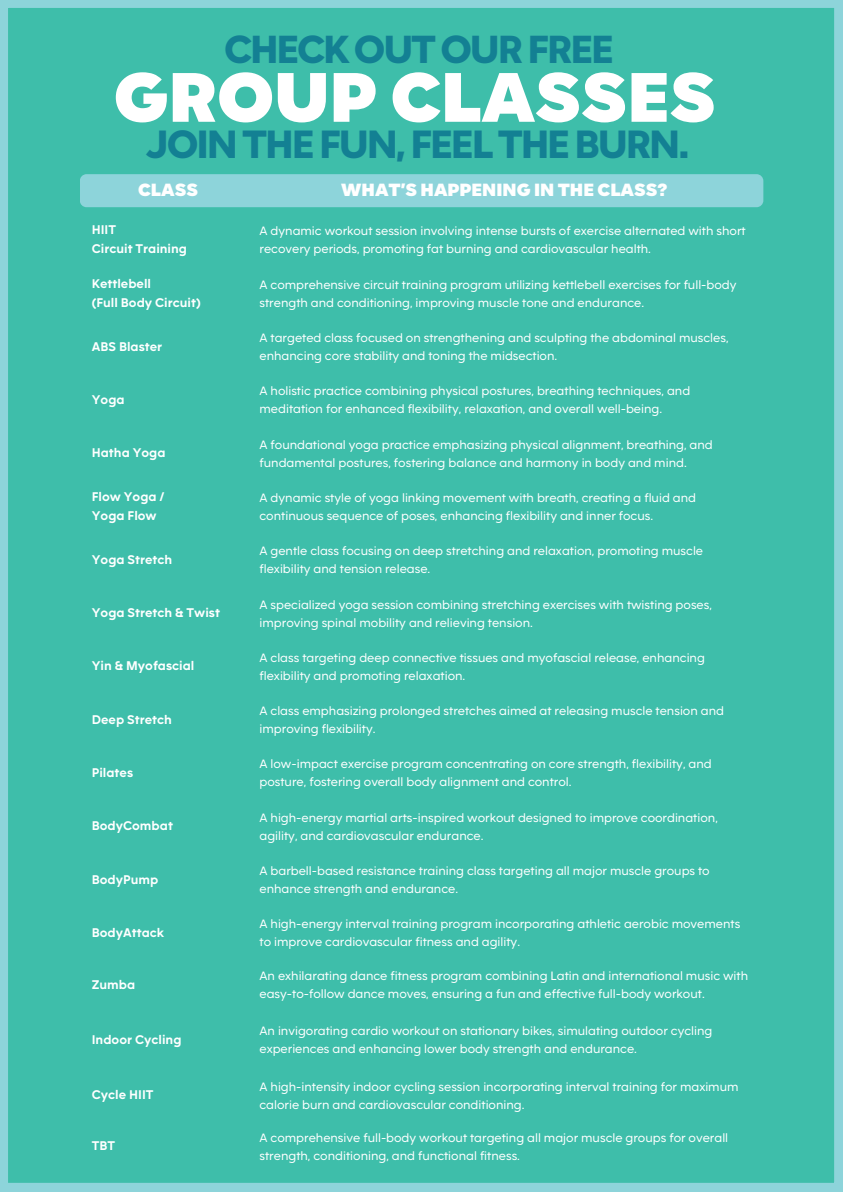
<style>
.page{position:relative;width:843px;height:1192px;background:#fff}
.page>*{position:absolute;margin:0;border:0;box-sizing:border-box;transform-origin:0 0}
.t1{font:900 75.05px "F37 Moon";color:#fff}
.t2{font:800 42.3px "F37 Moon";letter-spacing:-.05em;color:#138093}
.t3{font:800 42px "F37 Moon";letter-spacing:-.05em;color:#138093}
.t4{font:900 19px "F37 Moon";color:#fff}
.t5{font:700 13.5px/18.8px "F37 Moon";color:#fff}
.t6{font:13px/18px "F37 Moon";color:#fff}
</style>
<div class="page">
<div style="left:0;top:0;width:842px;height:1192px;background:#3ebeaa"></div>
<div style="left:80px;top:174px;width:683px;height:33px;background:#8dd4da;border-radius:7px"></div>
<h3 class="t3" style="left:224px;top:23px;width:391px">CHECK OUT OUR FREE</h3>
<h1 class="t1" style="left:114px;top:49px;width:603px">GROUP CLASSES</h1>
<h2 class="t2" style="left:146px;top:118px;width:544px">JOIN THE FUN, FEEL THE BURN.</h2>
<h3 class="t4" style="left:138px;top:178px;width:61px">CLASS</h3>
<h3 class="t4" style="left:341px;top:178px;width:327px">WHAT’S HAPPENING IN THE CLASS?</h3>
<p class="t5" style="left:92px;top:220px;width:97px">HIIT<br>Circuit Training</p>
<p class="t6" style="left:259px;top:221px;width:487px">A dynamic workout session involving intense bursts of exercise alternated with short recovery periods, promoting fat burning and cardiovascular health.</p>
<p class="t5" style="left:92px;top:274px;width:110px">Kettlebell<br>(Full Body Circuit)</p>
<p class="t6" style="left:259px;top:275px;width:478px">A comprehensive circuit training program utilizing kettlebell exercises for full-body strength and conditioning, improving muscle tone and endurance.</p>
<p class="t5" style="left:92px;top:337px;width:72px">ABS Blaster</p>
<p class="t6" style="left:259px;top:329px;width:470px">A targeted class focused on strengthening and sculpting the abdominal muscles, enhancing core stability and toning the midsection.</p>
<p class="t5" style="left:92px;top:390px;width:34px">Yoga</p>
<p class="t6" style="left:259px;top:382px;width:432px">A holistic practice combining physical postures, breathing techniques, and meditation for enhanced flexibility, relaxation, and overall well-being.</p>
<p class="t5" style="left:92px;top:443px;width:75px">Hatha Yoga</p>
<p class="t6" style="left:259px;top:435px;width:454px">A foundational yoga practice emphasizing physical alignment, breathing, and fundamental postures, fostering balance and harmony in body and mind.</p>
<p class="t5" style="left:92px;top:487px;width:74px">Flow Yoga /<br>Yoga Flow</p>
<p class="t6" style="left:259px;top:488px;width:438px">A dynamic style of yoga linking movement with breath, creating a fluid and continuous sequence of poses, enhancing flexibility and inner focus.</p>
<p class="t5" style="left:92px;top:550px;width:82px">Yoga Stretch</p>
<p class="t6" style="left:259px;top:542px;width:445px">A gentle class focusing on deep stretching and relaxation, promoting muscle flexibility and tension release.</p>
<p class="t5" style="left:92px;top:603px;width:130px">Yoga Stretch &amp; Twist</p>
<p class="t6" style="left:259px;top:595px;width:454px">A specialized yoga session combining stretching exercises with twisting poses, improving spinal mobility and relieving tension.</p>
<p class="t5" style="left:92px;top:656px;width:104px">Yin &amp; Myofascial</p>
<p class="t6" style="left:259px;top:648px;width:447px">A class targeting deep connective tissues and myofascial release, enhancing flexibility and promoting relaxation.</p>
<p class="t5" style="left:92px;top:710px;width:82px">Deep Stretch</p>
<p class="t6" style="left:259px;top:702px;width:466px">A class emphasizing prolonged stretches aimed at releasing muscle tension and improving flexibility.</p>
<p class="t5" style="left:92px;top:763px;width:43px">Pilates</p>
<p class="t6" style="left:259px;top:755px;width:453px">A low-impact exercise program concentrating on core strength, flexibility, and posture, fostering overall body alignment and control.</p>
<p class="t5" style="left:92px;top:816px;width:83px">BodyCombat</p>
<p class="t6" style="left:259px;top:808px;width:460px">A high-energy martial arts-inspired workout designed to improve coordination, agility, and cardiovascular endurance.</p>
<p class="t5" style="left:92px;top:869px;width:68px">BodyPump</p>
<p class="t6" style="left:259px;top:861px;width:451px">A barbell-based resistance training class targeting all major muscle groups to enhance strength and endurance.</p>
<p class="t5" style="left:92px;top:923px;width:74px">BodyAttack</p>
<p class="t6" style="left:259px;top:915px;width:482px">A high-energy interval training program incorporating athletic aerobic movements to improve cardiovascular fitness and agility.</p>
<p class="t5" style="left:92px;top:975px;width:45px">Zumba</p>
<p class="t6" style="left:259px;top:967px;width:490px">An exhilarating dance fitness program combining Latin and international music with easy-to-follow dance moves, ensuring a fun and effective full-body workout.</p>
<p class="t5" style="left:92px;top:1030px;width:91px">Indoor Cycling</p>
<p class="t6" style="left:259px;top:1022px;width:454px">An invigorating cardio workout on stationary bikes, simulating outdoor cycling experiences and enhancing lower body strength and endurance.</p>
<p class="t5" style="left:92px;top:1085px;width:63px">Cycle HIIT</p>
<p class="t6" style="left:259px;top:1077px;width:480px">A high-intensity indoor cycling session incorporating interval training for maximum calorie burn and cardiovascular conditioning.</p>
<p class="t5" style="left:92px;top:1136px;width:25px">TBT</p>
<p class="t6" style="left:259px;top:1128px;width:470px">A comprehensive full-body workout targeting all major muscle groups for overall strength, conditioning, and functional fitness.</p>
</div>
